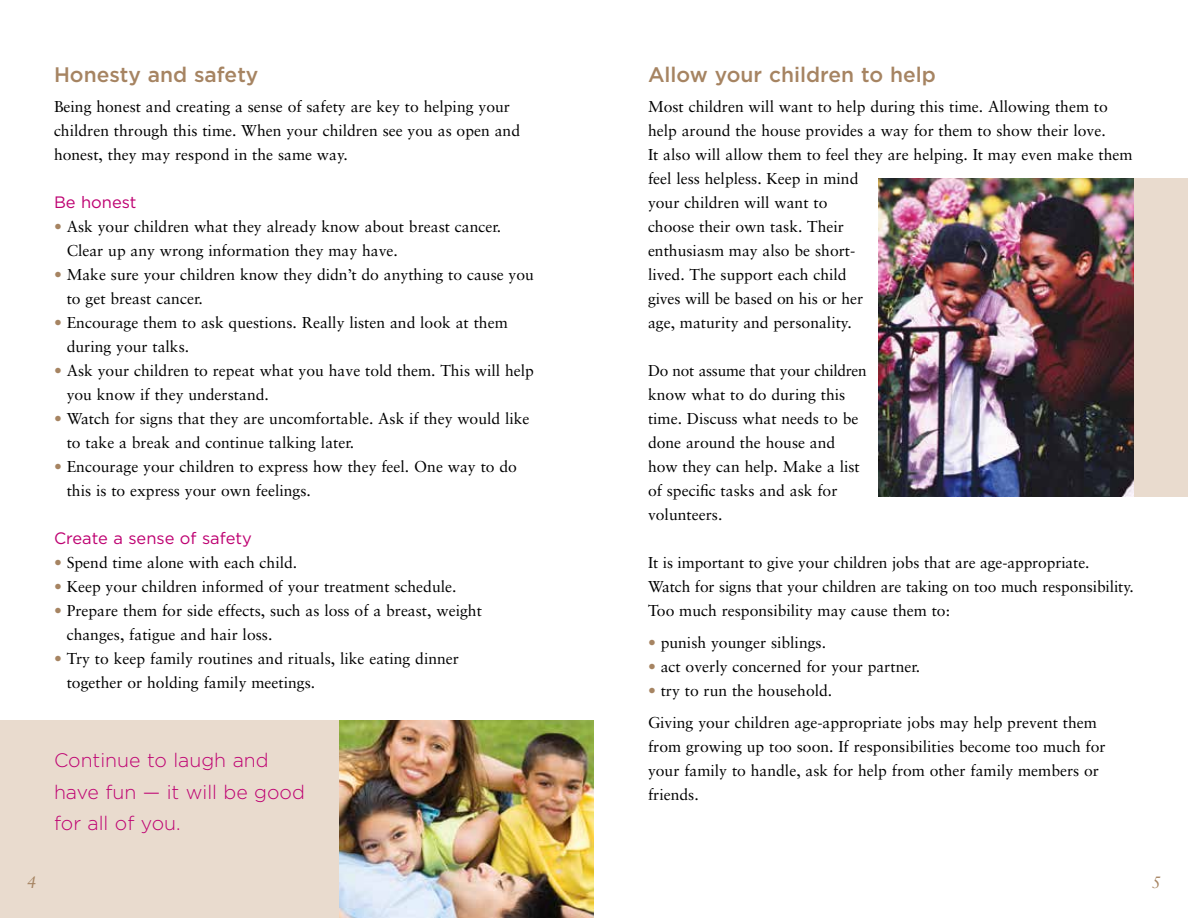
<style>
.page{position:relative;width:1188px;height:918px;background:#fff}
.page>*{position:absolute;margin:0;border:0;box-sizing:border-box;transform-origin:0 0}
.t1{font:500 21px "Gotham";color:#a68462}
.t2{font:300 19.5px/31.5px "Gotham";color:#be0071}
.t3{font:16.5px "Gotham";color:#be0071}
.t4{font:italic 16.5px "Sabon";color:#a68462}
.t5{font:15.75px/24px "Sabon";color:#000}
.s1{color:#a68462}
</style>
<div class="page">
<div style="left:0;top:720px;width:594px;height:198px;background:#e9dbce"></div>
<img style="left:879px;top:178px;width:255px;height:318px">
<div style="left:1134px;top:178px;width:54px;height:318px;background:#e9dbce"></div>
<img style="left:340px;top:720px;width:254px;height:198px">
<h1 class="t1" style="left:54px;top:63px;width:206px">Honesty and safety</h1>
<p class="t5" style="left:54px;top:94px;width:468px">Being honest and creating a sense of safety are key to helping your children through this time. When your children see you as open and honest, they may respond in the same way.</p>
<p class="t3" style="left:54px;top:193px;width:84px">Be honest</p>
<p class="t5" style="left:67px;top:214px;width:436px;text-indent:-13px"><span class="s1">•</span> Ask your children what they already know about breast cancer.<br>Clear up any wrong information they may have.</p>
<p class="t5" style="left:67px;top:262px;width:469px;text-indent:-13px"><span class="s1">•</span> Make sure your children know they didn’t do anything to cause you to get breast cancer.</p>
<p class="t5" style="left:67px;top:310px;width:443px;text-indent:-13px"><span class="s1">•</span> Encourage them to ask questions. Really listen and look at them during your talks.</p>
<p class="t5" style="left:67px;top:358px;width:469px;text-indent:-13px"><span class="s1">•</span> Ask your children to repeat what you have told them. This will help you know if they understand.</p>
<p class="t5" style="left:67px;top:406px;width:464px;text-indent:-13px"><span class="s1">•</span> Watch for signs that they are uncomfortable. Ask if they would like to take a break and continue talking later.</p>
<p class="t5" style="left:67px;top:454px;width:452px;text-indent:-13px"><span class="s1">•</span> Encourage your children to express how they feel. One way to do this is to express your own feelings.</p>
<p class="t3" style="left:54px;top:529px;width:199px">Create a sense of safety</p>
<p class="t5" style="left:54px;top:550px;width:245px"><span class="s1">•</span> Spend time alone with each child.</p>
<p class="t5" style="left:54px;top:574px;width:404px"><span class="s1">•</span> Keep your children informed of your treatment schedule.</p>
<p class="t5" style="left:67px;top:598px;width:417px;text-indent:-13px"><span class="s1">•</span> Prepare them for side effects, such as loss of a breast, weight changes, fatigue and hair loss.</p>
<p class="t5" style="left:67px;top:646px;width:394px;text-indent:-13px"><span class="s1">•</span> Try to keep family routines and rituals, like eating dinner together or holding family meetings.</p>
<p class="t2" style="left:54px;top:744px;width:252px">Continue to laugh and have fun — it will be good for all of you.</p>
<h1 class="t1" style="left:648px;top:63px;width:290px">Allow your children to help</h1>
<p class="t5" style="left:648px;top:94px;width:486px">Most children will want to help during this time. Allowing them to help around the house provides a way for them to show their love.<br>It also will allow them to feel they are helping. It may even make them feel less helpless. Keep in mind<br>your children will want to<br>choose their own task. Their<br>enthusiasm may also be short-<br>lived. The support each child<br>gives will be based on his or her<br>age, maturity and personality.</p>
<p class="t5" style="left:648px;top:358px;width:220px">Do not assume that your children know what to do during this time. Discuss what needs to be done around the house and how they can help. Make a list of specific tasks and ask for volunteers.</p>
<p class="t5" style="left:648px;top:550px;width:487px">It is important to give your children jobs that are age-appropriate.<br>Watch for signs that your children are taking on too much responsibility.<br>Too much responsibility may cause them to:</p>
<p class="t5" style="left:648px;top:630px;width:180px"><span class="s1">•</span> punish younger siblings.</p>
<p class="t5" style="left:648px;top:654px;width:274px"><span class="s1">•</span> act overly concerned for your partner.</p>
<p class="t5" style="left:648px;top:674px;width:450px;line-height:32.1px"><span class="s1">•</span> try to run the household.<br>Giving your children age-appropriate jobs may help prevent them</p>
<p class="t5" style="left:648px;top:734px;width:459px">from growing up too soon. If responsibilities become too much for your family to handle, ask for help from other family members or friends.</p>
<p class="t4" style="left:27px;top:872px;width:11px">4</p>
<p class="t4" style="left:1152px;top:872px;width:11px">5</p>
</div>
